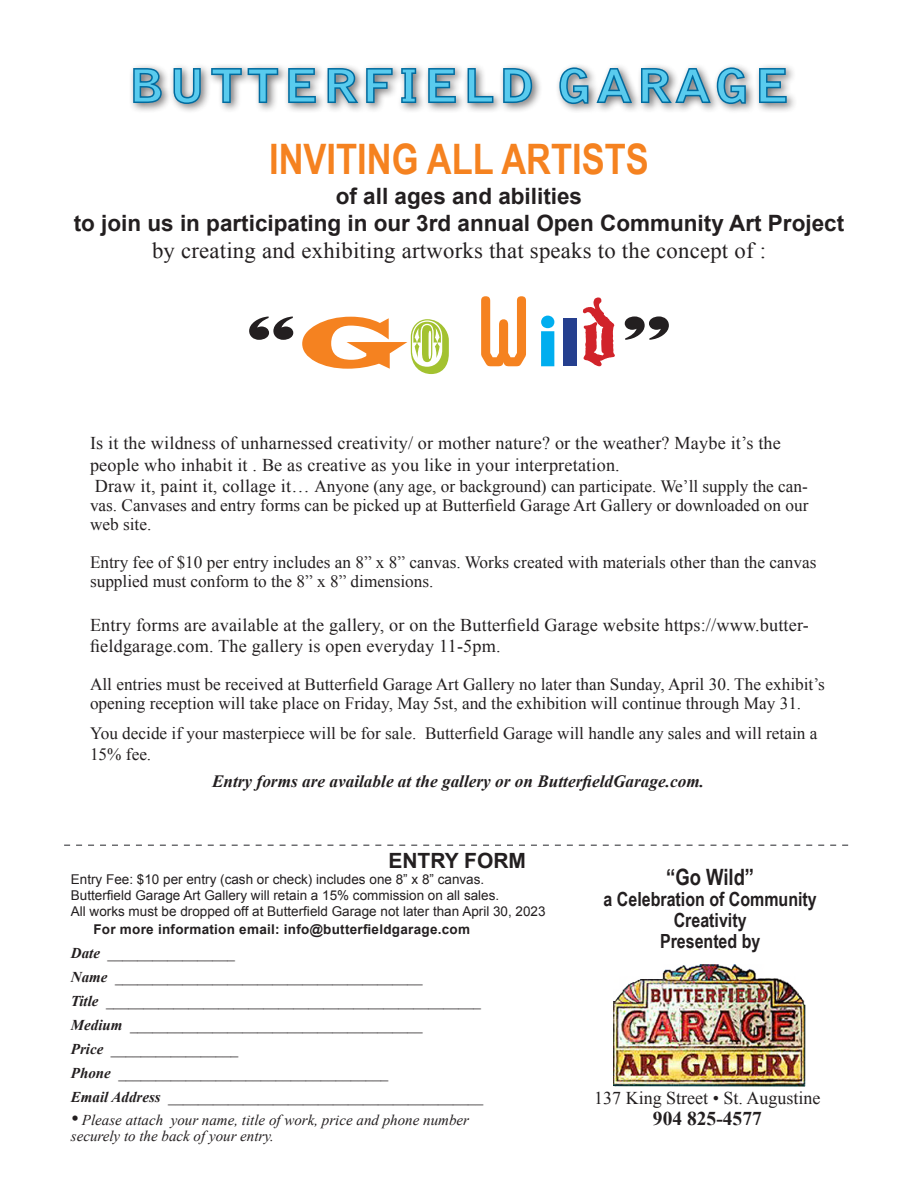
<style>
.page{position:relative;width:918px;height:1188px;background:#fff}
.page>*{position:absolute;margin:0;border:0;box-sizing:border-box;transform-origin:0 0}
.t1{font:72px "Latin Wide";color:#231f20}
.t2{font:700 43.5px "Bell Gothic Std";letter-spacing:.09em;color:#59cbee;scale:1.19 1}
.t3{font:700 42px "Arial Narrow";color:#f58220}
.t4{font:700 22.5px "Arial";color:#231f20}
.t5{font:22.5px "Times New Roman";letter-spacing:.01em;color:#231f20}
.t6{font:700 22.5px "Arial Narrow";color:#231f20}
.t7{font:700 21px "Arial";color:#231f20}
.t8{font:700 19.5px/21px "Arial Narrow";color:#231f20;text-align:center}
.t9{font:700 19.5px "Times New Roman";color:#231f20}
.t10{font:18px/21.6px "Times New Roman";letter-spacing:.01em;color:#231f20}
.t11{font:17.25px/19px "Times New Roman";color:#231f20}
.t12{font:italic 700 17.25px "Times New Roman";color:#231f20}
.t13{font:15px "Times New Roman";color:#231f20}
.t14{font:italic 15px "Times New Roman";color:#231f20}
.t15{font:13.5px "Arial";color:#231f20}
.t16{font:700 13.5px "Arial";letter-spacing:.02em;color:#231f20}
.s1{color:#f58220}
.s2{font-family:"Rosewood Std";color:#a3c230}
.s3{font-family:"OCRA Std";font-size:90px;color:#f58220}
.s4{font-family:"Bauhaus 93";color:#00aeef}
.s5{font-family:"Bauhaus 93";color:#253f8e}
.s6{font-family:"Blackmoor Let Plain";font-size:90px;color:#d1232a}
.s7{font-size:18px}
.s8{font-weight:700;font-style:italic}
.s9{font-size:21px}
</style>
<div class="page">
<svg style="left:64px;top:844px;width:784px;height:2px"></svg>
<img style="left:614px;top:964px;width:192px;height:122px">
<div style="left:128px;top:63px;width:670px;height:51px;background:#231f20;opacity:.65"></div>
<svg style="left:132px;top:66px;width:31px;height:39px"></svg>
<svg style="left:172px;top:67px;width:31px;height:39px"></svg>
<svg style="left:210px;top:67px;width:70px;height:38px"></svg>
<svg style="left:287px;top:67px;width:30px;height:38px"></svg>
<svg style="left:326px;top:67px;width:68px;height:38px;background:#7ea6b9"></svg>
<svg style="left:400px;top:67px;width:18px;height:38px"></svg>
<svg style="left:427px;top:67px;width:30px;height:38px"></svg>
<svg style="left:466px;top:67px;width:29px;height:38px"></svg>
<svg style="left:502px;top:67px;width:32px;height:38px"></svg>
<svg style="left:557px;top:63px;width:190px;height:44px"></svg>
<svg style="left:758px;top:67px;width:30px;height:38px"></svg>
<p class="t2" style="left:129px;top:60px;width:556px">BUTTERFIELD GARAGE</p>
<p class="t3" style="left:269px;top:135px;width:381px">INVITING ALL ARTISTS</p>
<p class="t4" style="left:336px;top:182px;width:248px">of all ages and abilities</p>
<p class="t4" style="left:74px;top:209px;width:772px">to join us in participating in our 3rd annual Open Community Art Project</p>
<p class="t5" style="left:152px;top:236px;width:615px">by creating and exhibiting artworks that speaks to the concept of :</p>
<p class="t1" style="left:243px;top:297px;width:433px">“<span class="s1">G</span><span class="s2">o</span> <span class="s3">W</span><span class="s4">i</span><span class="s5">l</span><span class="s6">d</span>”</p>
<p class="t10" style="left:90px;top:432px;width:692px">Is it the wildness of unharnessed creativity/ or mother nature? or the weather? Maybe it’s the people who inhabit it . Be as creative as you like in your interpretation.</p>
<p class="t11" style="left:90px;top:477px;width:720px;text-align:justify"><span class="s7">Draw it, paint it, collage it…</span> Anyone (any age, or background) can participate. We’ll supply the can&shy;vas. Canvases and entry forms can be picked up at Butterfield Garage Art Gallery or downloaded on our web site.</p>
<p class="t11" style="left:90px;top:553px;width:728px">Entry fee of $10 per entry includes an 8” x 8” canvas. Works created with materials other than the canvas supplied must conform to the 8” x 8” dimensions.</p>
<p class="t10" style="left:90px;top:614px;width:720px">Entry forms are available at the gallery, or on the Butterfield Garage website https://www.butter&shy;fieldgarage.com. The gallery is open everyday 11-5pm.</p>
<p class="t11" style="left:90px;top:675px;width:736px">All entries must be received at Butterfield Garage Art Gallery no later than Sunday, April 30. The exhibit’s opening reception will take place on Friday, May 5st, and the exhibition will continue through May 31.</p>
<p class="t11" style="left:90px;top:723px;width:729px;line-height:20.7px">You decide if your masterpiece will be for sale. Butterfield Garage will handle any sales and will retain a<br>15% fee.</p>
<p class="t12" style="left:212px;top:769px;width:494px">Entry forms are available at the gallery or on ButterfieldGarage.com.</p>
<p class="t7" style="left:388px;top:846px;width:139px">ENTRY FORM</p>
<p class="t15" style="left:71px;top:870px;width:415px">Entry Fee: $10 per entry (cash or check) includes one 8” x 8” canvas.</p>
<p class="t15" style="left:71px;top:886px;width:430px">Butterfield Garage Art Gallery will retain a 15% commission on all sales.</p>
<p class="t15" style="left:71px;top:903px;width:476px">All works must be dropped off at Butterfield Garage not later than April 30, 2023</p>
<p class="t16" style="left:93px;top:921px;width:378px">For more information email: info@butterfieldgarage.com</p>
<p class="t13" style="left:71px;top:943px;width:166px"><span class="s8">Date</span> _________________</p>
<p class="t13" style="left:71px;top:967px;width:353px"><span class="s8">Name</span> _________________________________________</p>
<p class="t13" style="left:71px;top:991px;width:412px"><span class="s8">Title</span> __________________________________________________</p>
<p class="t13" style="left:71px;top:1015px;width:353px"><span class="s8">Medium</span> _______________________________________</p>
<p class="t13" style="left:71px;top:1039px;width:169px"><span class="s8">Price</span> _________________</p>
<p class="t13" style="left:71px;top:1063px;width:319px"><span class="s8">Phone</span> ____________________________________</p>
<p class="t13" style="left:71px;top:1087px;width:414px"><span class="s8">Email Address</span> __________________________________________</p>
<p class="t14" style="left:71px;top:1109px;width:400px"><span class="s9">•</span> Please attach your name, title of work, price and phone number</p>
<p class="t14" style="left:71px;top:1126px;width:205px">securely to the back of your entry.</p>
<p class="t6" style="left:666px;top:864px;width:89px">“Go Wild”</p>
<p class="t8" style="left:604px;top:889px;width:215px">a Celebration of Community<br>Creativity</p>
<p class="t8" style="left:660px;top:931px;width:102px">Presented by</p>
<p class="t10" style="left:594px;top:1087px;width:228px">137 King Street • St. Augustine</p>
<p class="t9" style="left:653px;top:1105px;width:110px">904 825-4577</p>
</div>
